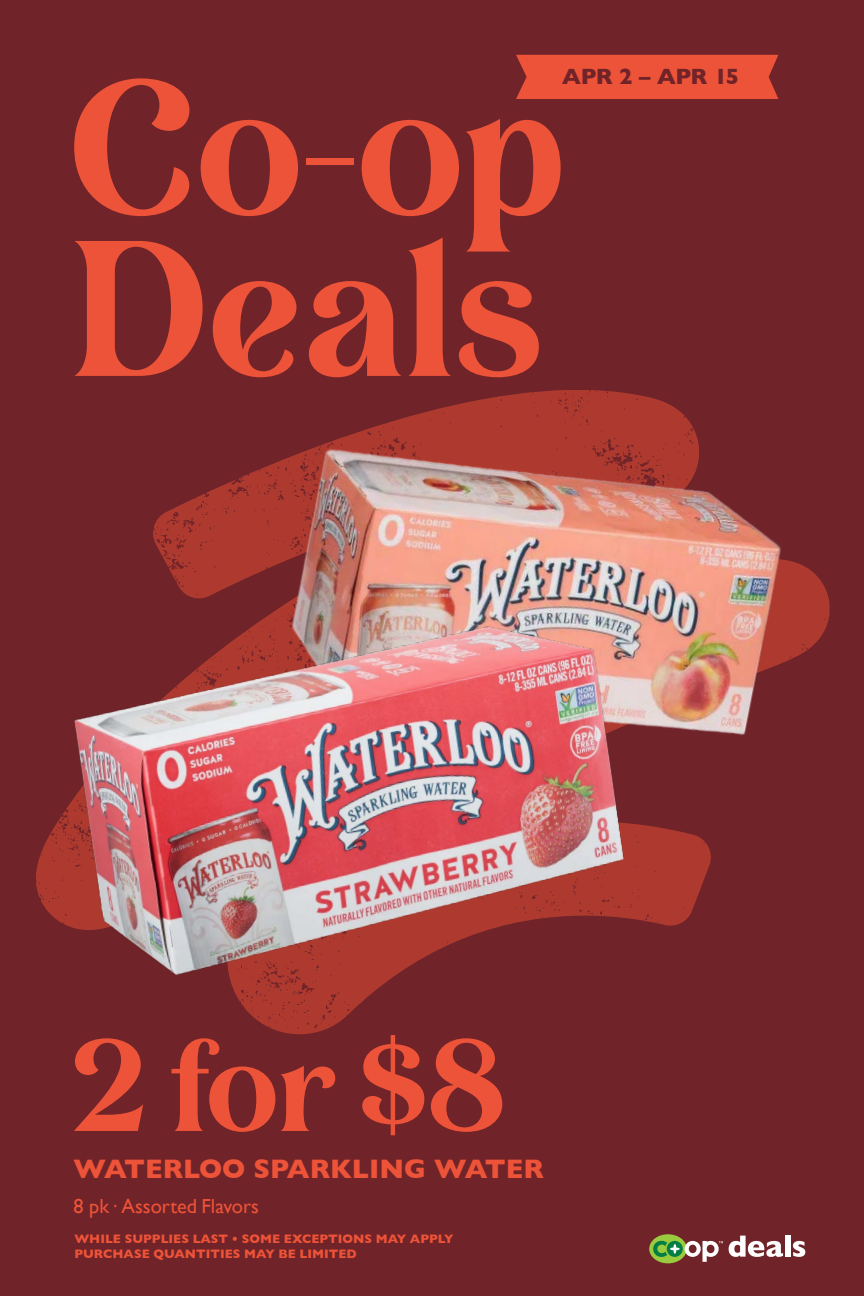
<style>
.page{position:relative;width:864px;height:1296px;background:#702328}
.page>*{position:absolute;margin:0;border:0;box-sizing:border-box;transform-origin:0 0}
.t1{font:192.8px/161.2px "Lovechild";color:#ed5338}
.t2{font:131px "Lovechild";color:#ed5338}
.t3{font:700 27.3px "Gill Sans";color:#ed5338}
.t4{font:700 22.5px "Gill Sans";letter-spacing:-.025em;color:#702328}
.t5{font:20.3px "Gill Sans";color:#ed5338}
.t6{font:700 12.5px/15px "Gill Sans";color:#ed5338}
</style>
<div class="page">
<img style="left:36px;top:390px;width:794px;height:536px">
<svg style="left:729px;top:1236px;width:54px;height:21px"></svg>
<div style="left:785px;top:1236px;width:6px;height:21px;background:#fff"></div>
<svg style="left:793px;top:1241px;width:12px;height:16px"></svg>
<div style="left:649px;top:1234px;width:38px;height:29px;background:#9aca3d;border-radius:50%"></div>
<svg style="left:653px;top:1241px;width:70px;height:21px"></svg>
<div style="left:516px;top:55px;width:262px;height:44px;background:#ed5338"></div>
<img style="left:253px;top:399px;width:548px;height:482px">
<img style="left:44px;top:492px;width:608px;height:543px">
<h3 class="t4" style="left:562px;top:58px;width:178px">APR 2 – APR 15</h3>
<h1 class="t1" style="left:68px;top:59px;width:498px">Co-op<br>Deals</h1>
<h2 class="t2" style="left:73px;top:992px;width:432px">2 for $8</h2>
<h3 class="t3" style="left:73px;top:1148px;width:472px">WATERLOO SPARKLING WATER</h3>
<h3 class="t5" style="left:73px;top:1194px;width:187px">8 pk· Assorted Flavors</h3>
<p class="t6" style="left:74px;top:1231px;width:381px">WHILE SUPPLIES LAST • SOME EXCEPTIONS MAY APPLY<br>PURCHASE QUANTITIES MAY BE LIMITED</p>
</div>
